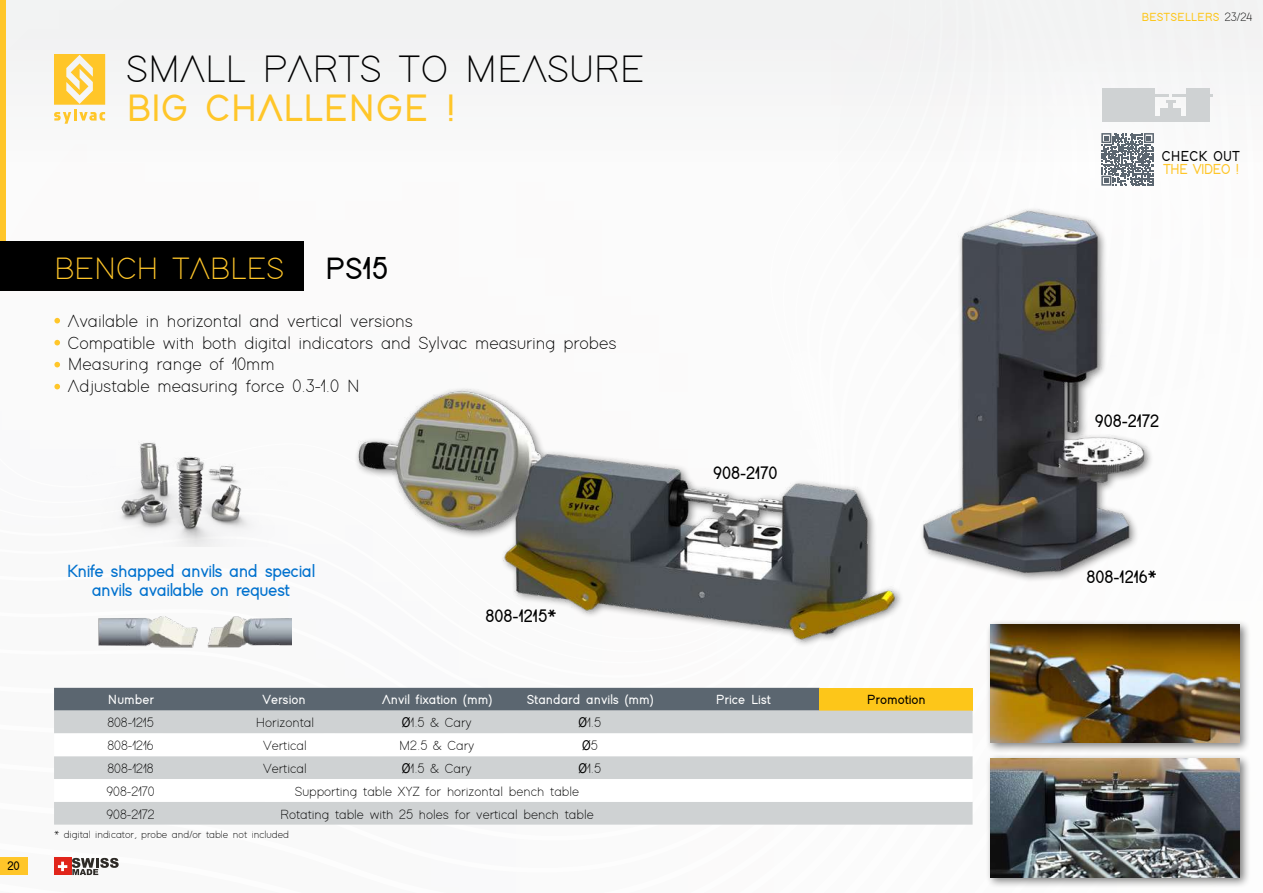
<style>
.page{position:relative;width:1263px;height:893px;background:#fff}
.page>*{position:absolute;margin:0;border:0;box-sizing:border-box;transform-origin:0 0}
.t1{font:500 39px "Adam";color:#000}
.t2{font:700 39px "Adam";color:#ffc629}
.t3{font:500 31.5px "Adam";color:#ffc629}
.t4{font:700 31.5px "Adam";color:#000}
.t5{font:500 18px/21.6px "Adam";color:#000}
.t6{font:700 18px/19.5px "Adam";letter-spacing:-.03em;color:#0071ce;text-align:center}
.t7{font:700 18px "Adam";color:#000}
.t8{font:700 14.7px "Adam";letter-spacing:-.05em;color:#ffc629;scale:.94 1}
.t9{font:700 14.7px "Adam";color:#000;scale:.94 1}
.t10{font:500 13.5px/22.8px "Adam";color:#000;text-align:center}
.t11{font:700 13.5px "Adam";color:#fff}
.t12{font:700 13.5px "Adam";color:#000}
.t13{font:13.5px "Arial Narrow";color:#000}
.t14{font:700 12.45px "Adam";color:#000}
.t15{font:700 12px "Adam";color:#fdc619}
.t16{font:500 10.5px "Adam";color:#000}
.s1{font-family:"Arial Narrow";font-weight:400}
.s2{font-family:"Adam";font-weight:500}
.s3{font-weight:500;color:#000}
</style>
<div class="page">
<div style="left:837px;top:0;width:426px;height:403px;background:#fbfbfb"></div>
<div style="left:0;top:0;width:1263px;height:171px;background:#f5f5f6"></div>
<svg style="left:54px;top:54px;width:51px;height:70px"></svg>
<div style="left:0;top:0;width:6px;height:245px;background:#ffc629"></div>
<div style="left:1102px;top:88px;width:53px;height:28px;background:#cfd2d3"></div>
<div style="left:1186px;top:88px;width:24px;height:28px;background:#cfd2d3"></div>
<hr style="left:1172px;top:94px;width:41px;height:2px;background:#cfd2d3">
<div style="left:1102px;top:116px;width:108px;height:6px;background:#cfd2d3"></div>
<div style="left:1161px;top:108px;width:20px;height:8px;background:#cfd2d3"></div>
<svg style="left:1155px;top:94px;width:21px;height:14px"></svg>
<svg style="left:54px;top:318px;width:6px;height:5px"></svg>
<svg style="left:54px;top:340px;width:6px;height:5px"></svg>
<svg style="left:54px;top:362px;width:6px;height:5px"></svg>
<svg style="left:1101px;top:133px;width:53px;height:53px"></svg>
<svg style="left:54px;top:384px;width:6px;height:5px"></svg>
<img style="left:98px;top:616px;width:194px;height:32px">
<img style="left:119px;top:441px;width:135px;height:106px">
<div style="left:985px;top:619px;width:266px;height:134px;background:#000;opacity:.5"></div>
<img style="left:991px;top:624px;width:248px;height:118px">
<div style="left:985px;top:753px;width:266px;height:136px;background:#000;opacity:.5"></div>
<img style="left:991px;top:758px;width:248px;height:120px">
<img style="left:356px;top:388px;width:546px;height:258px">
<img style="left:921px;top:209px;width:226px;height:371px">
<div style="left:54px;top:688px;width:765px;height:23px;background:#5b6670"></div>
<div style="left:819px;top:688px;width:153px;height:23px;background:#fdc619"></div>
<div style="left:54px;top:711px;width:918px;height:114px;background:#cfd2d3"></div>
<svg style="left:54px;top:733px;width:918px;height:69px"></svg>
<svg style="left:0;top:857px;width:119px;height:19px"></svg>
<div style="left:0;top:242px;width:303px;height:49px;background:#000"></div>
<h1 class="t1" style="left:126px;top:52px;width:520px">SMALL PARTS TO MEASURE</h1>
<h1 class="t2" style="left:126px;top:91px;width:330px">BIG CHALLENGE !</h1>
<p class="t14" style="left:7px;top:860px;width:14px">20</p>
<h2 class="t3" style="left:54px;top:255px;width:232px">BENCH TABLES</h2>
<h2 class="t4" style="left:325px;top:255px;width:65px">PS15</h2>
<h3 class="t5" style="left:68px;top:311px;width:550px">Available in horizontal and vertical versions<br>Compatible with both digital indicators and Sylvac measuring probes Measuring range of 10mm<br>Adjustable measuring force 0.3-1.0 N</h3>
<h3 class="t6" style="left:67px;top:562px;width:249px">Knife shapped anvils and special anvils available on request</h3>
<h3 class="t7" style="left:485px;top:608px;width:72px">808-1215*</h3>
<h3 class="t7" style="left:713px;top:465px;width:66px">908-2170</h3>
<p class="t11" style="left:108px;top:693px;width:48px">Number</p>
<p class="t11" style="left:262px;top:693px;width:45px">Version</p>
<p class="t11" style="left:382px;top:693px;width:112px">Anvil fixation (mm)</p>
<p class="t11" style="left:527px;top:693px;width:128px">Standard anvils (mm)</p>
<p class="t11" style="left:716px;top:693px;width:57px">Price List</p>
<p class="t12" style="left:867px;top:693px;width:60px">Promotion</p>
<p class="t10" style="left:107px;top:712px;width:48px">808-1215</p>
<p class="t10" style="left:402px;top:712px;width:71px"><span class="s1">Ø</span>1.5 &amp; Cary</p>
<p class="t10" style="left:578px;top:712px;width:24px"><span class="s1">Ø</span>1.5</p>
<p class="t10" style="left:108px;top:735px;width:48px">808-1216</p>
<p class="t10" style="left:399px;top:735px;width:77px">M2.5 &amp; Cary</p>
<p class="t13" style="left:582px;top:735px;width:17px">Ø<span class="s2">5</span></p>
<p class="t10" style="left:108px;top:758px;width:48px">808-1218</p>
<p class="t10" style="left:402px;top:758px;width:71px"><span class="s1">Ø</span>1.5 &amp; Cary</p>
<p class="t10" style="left:578px;top:758px;width:24px"><span class="s1">Ø</span>1.5</p>
<p class="t10" style="left:106px;top:781px;width:50px;text-align:left">908-2170<br>908-2172</p>
<p class="t10" style="left:256px;top:712px;width:60px">Horizontal<br>Vertical<br>Vertical</p>
<p class="t10" style="left:280px;top:781px;width:315px">Supporting table XYZ for horizontal bench table<br>Rotating table with 25 holes for vertical bench table</p>
<p class="t16" style="left:54px;top:830px;width:237px">* digital indicator, probe and/or table not included</p>
<p class="t15" style="left:1141px;top:11px;width:112px">BESTSELLERS <span class="s3">23/24</span></p>
<p class="t9" style="left:1162px;top:150px;width:84px">CHECK OUT</p>
<p class="t8" style="left:1163px;top:163px;width:82px">THE VIDEO !</p>
<h3 class="t7" style="left:1095px;top:413px;width:66px">908-2172</h3>
<h3 class="t7" style="left:1086px;top:569px;width:72px">808-1216*</h3>
</div>
